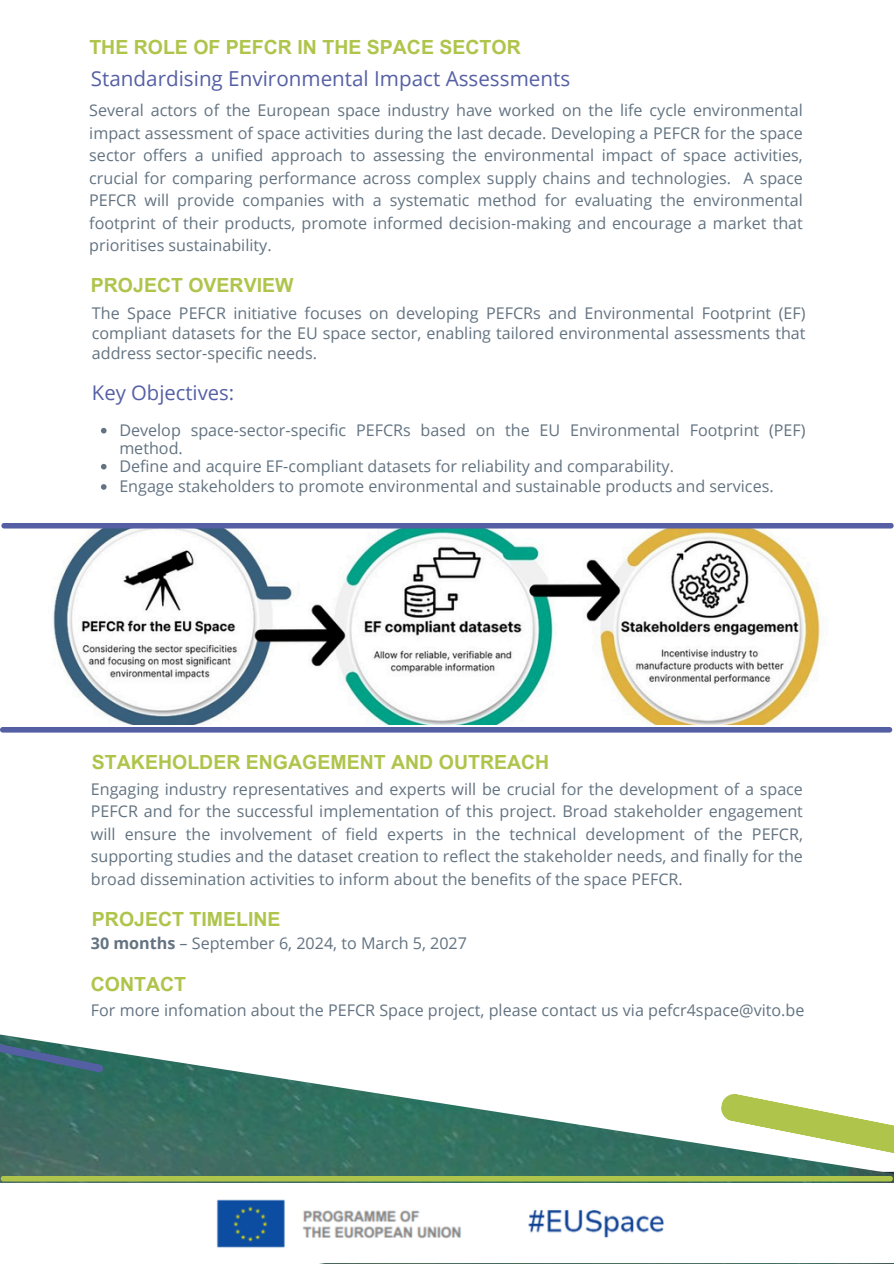
<style>
.page{position:relative;width:894px;height:1264px;background:#fff}
.page>*{position:absolute;margin:0;border:0;box-sizing:border-box;transform-origin:0 0}
.t1{font:20.55px "Open Sans";color:#5560a4}
.t2{font:20.25px "Open Sans";color:#5560a4}
.t3{font:700 19.5px "Arial MT Pro";color:#afc44b}
.t4{font:16.05px/22.5px "Open Sans";color:#637381;text-align:justify}
.s1{font-weight:700}
</style>
<div class="page">
<img style="left:0;top:1034px;width:893px;height:149px">
<svg style="left:0;top:1043px;width:103px;height:29px;background:#43717a"></svg>
<svg style="left:719px;top:1092px;width:174px;height:62px"></svg>
<svg style="left:1px;top:1175px;width:891px;height:6px;background:#9bb54e"></svg>
<img style="left:45px;top:528px;width:802px;height:196px">
<svg style="left:101px;top:428px;width:5px;height:5px"></svg>
<svg style="left:101px;top:464px;width:5px;height:5px"></svg>
<svg style="left:101px;top:484px;width:5px;height:6px"></svg>
<div style="left:0;top:727px;width:892px;height:5px;background:#5560a4"></div>
<div style="left:1px;top:523px;width:892px;height:5px;background:#5560a4"></div>
<img style="left:216px;top:1199px;width:448px;height:49px">
<p class="t3" style="left:89px;top:39px;width:433px">THE ROLE OF PEFCR IN THE SPACE SECTOR</p>
<h2 class="t1" style="left:91px;top:64px;width:480px">Standardising Environmental Impact Assessments</h2>
<h2 class="t4" style="left:89px;top:99px;width:715px">Several actors of the European space industry have worked on the life cycle environmental impact assessment of space activities during the last decade. Developing a PEFCR for the space sector offers a unified approach to assessing the environmental impact of space activities, crucial for comparing performance across complex supply chains and technologies. A space PEFCR will provide companies with a systematic method for evaluating the environmental footprint of their products, promote informed decision-making and encourage a market that prioritises sustainability.</h2>
<p class="t3" style="left:91px;top:278px;width:204px">PROJECT OVERVIEW</p>
<h3 class="t4" style="left:92px;top:302px;width:715px;line-height:20.2px">The Space PEFCR initiative focuses on developing PEFCRs and Environmental Footprint (EF) compliant datasets for the EU space sector, enabling tailored environmental assessments that address sector-specific needs.</h3>
<p class="t2" style="left:92px;top:378px;width:144px">Key Objectives:</p>
<p class="t4" style="left:119px;top:420px;width:687px;line-height:18px">Develop space-sector-specific PEFCRs based on the EU Environmental Footprint (PEF) method.</p>
<p class="t4" style="left:119px;top:454px;width:556px">Define and acquire EF-compliant datasets for reliability and comparability.</p>
<p class="t4" style="left:119px;top:474px;width:655px">Engage stakeholders to promote environmental and sustainable products and services.</p>
<h2 class="t3" style="left:92px;top:755px;width:459px">STAKEHOLDER ENGAGEMENT AND OUTREACH</h2>
<p class="t4" style="left:91px;top:777px;width:713px">Engaging industry representatives and experts will be crucial for the development of a space PEFCR and for the successful implementation of this project. Broad stakeholder engagement will ensure the involvement of field experts in the technical development of the PEFCR, supporting studies and the dataset creation to reflect the stakeholder needs, and finally for the broad dissemination activities to inform about the benefits of the space PEFCR.</p>
<p class="t3" style="left:92px;top:911px;width:190px">PROJECT TIMELINE</p>
<h2 class="t4" style="left:91px;top:932px;width:377px"><span class="s1">30 months</span> – September 6, 2024, to March 5, 2027</h2>
<p class="t3" style="left:91px;top:976px;width:97px">CONTACT</p>
<p class="t4" style="left:91px;top:998px;width:715px">For more infomation about the PEFCR Space project, please contact us via pefcr4space@vito.be</p>
</div>
